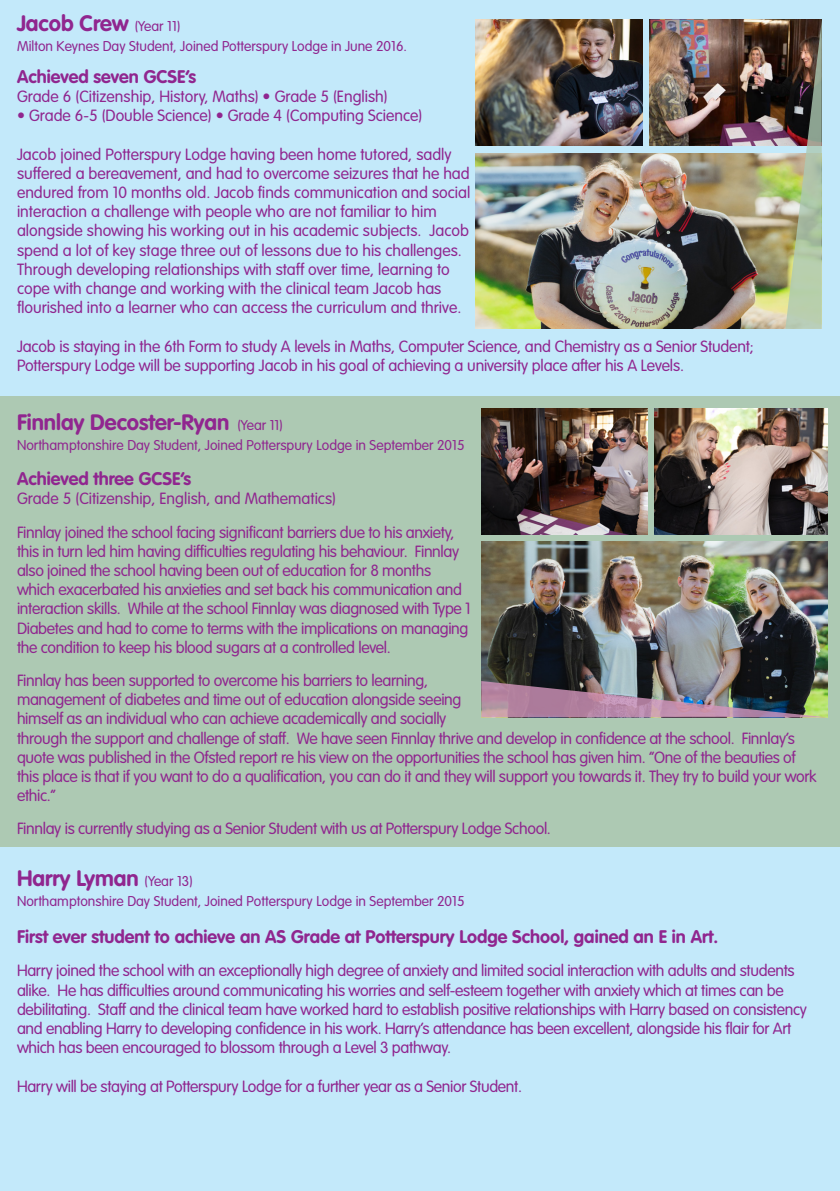
<style>
.page{position:relative;width:840px;height:1191px;background:#fff}
.page>*{position:absolute;margin:0;border:0;box-sizing:border-box;transform-origin:0 0}
.t1{font:700 22px "VAG Rounded Std";color:#90268f}
.t2{font:700 18px "VAG Rounded Std";color:#90268f}
.t3{font:300 16px/19.2px "VAG Rounded Std";letter-spacing:-.02em;color:#90268f}
.t4{font:300 16px/19.2px "VAG Rounded Std";color:#90268f}
.t5{font:300 14px "VAG Rounded Std";color:#90268f}
.s1{font-weight:300;font-size:14px}
</style>
<div class="page">
<div style="left:0;top:846px;width:839px;height:345px;background:#c3e9fa"></div>
<div style="left:0;top:0;width:839px;height:395px;background:#c3e9fa"></div>
<div style="left:0;top:395px;width:839px;height:451px;background:#adc9b3"></div>
<img style="left:475px;top:153px;width:309px;height:176px">
<img style="left:475px;top:20px;width:166px;height:126px">
<img style="left:649px;top:20px;width:135px;height:126px">
<img style="left:481px;top:541px;width:346px;height:140px">
<img style="left:481px;top:408px;width:166px;height:126px">
<img style="left:654px;top:408px;width:173px;height:126px">
<img style="left:784px;top:20px;width:37px;height:309px">
<img style="left:481px;top:681px;width:346px;height:36px">
<p class="t1" style="left:17px;top:10px;width:165px">Jacob Crew <span class="s1">(Year 11)</span></p>
<p class="t5" style="left:17px;top:38px;width:391px">Milton Keynes Day Student, Joined Potterspury Lodge in June 2016.</p>
<p class="t2" style="left:17px;top:66px;width:180px">Achieved seven GCSE’s</p>
<p class="t4" style="left:17px;top:87px;width:372px">Grade 6 (Citizenship, History, Maths) • Grade 5 (English)</p>
<p class="t4" style="left:17px;top:106px;width:406px">• Grade 6-5 (Double Science) • Grade 4 (Computing Science)</p>
<p class="t4" style="left:17px;top:145px;width:454px">Jacob joined Potterspury Lodge having been home tutored, sadly suffered a bereavement, and had to overcome seizures that he had endured from 10 months old. Jacob finds communication and social interaction a challenge with people who are not familiar to him alongside showing his working out in his academic subjects. Jacob spend a lot of key stage three out of lessons due to his challenges.<br>Through developing relationships with staff over time, learning to cope with change and working with the clinical team Jacob has flourished into a learner who can access the curriculum and thrive.</p>
<p class="t3" style="left:17px;top:337px;width:738px">Jacob is staying in the 6th Form to study A levels in Maths, Computer Science, and Chemistry as a Senior Student;<br>Potterspury Lodge will be supporting Jacob in his goal of achieving a university place after his A Levels.</p>
<p class="t1" style="left:17px;top:409px;width:267px">Finnlay Decoster-Ryan <span class="s1">(Year 11)</span></p>
<p class="t5" style="left:17px;top:436px;width:449px">Northamptonshire Day Student, Joined Potterspury Lodge in September 2015</p>
<p class="t2" style="left:17px;top:468px;width:175px">Achieved three GCSE’s</p>
<p class="t4" style="left:17px;top:490px;width:320px">Grade 5 (Citizenship, English, and Mathematics)</p>
<p class="t3" style="left:17px;top:523px;width:455px">Finnlay joined the school facing significant barriers due to his anxiety, this in turn led him having difficulties regulating his behaviour. Finnlay also joined the school having been out of education for 8 months which exacerbated his anxieties and set back his communication and interaction skills. While at the school Finnlay was diagnosed with Type 1<br>Diabetes and had to come to terms with the implications on managing the condition to keep his blood sugars at a controlled level.</p>
<p class="t3" style="left:17px;top:671px;width:800px">Finnlay has been supported to overcome his barriers to learning,<br>management of diabetes and time out of education alongside seeing<br>himself as an individual who can achieve academically and socially<br>through the support and challenge of staff. We have seen Finnlay thrive and develop in confidence at the school. Finnlay’s quote was published in the Ofsted report re his view on the opportunities the school has given him. “One of the beauties of this place is that if you want to do a qualification, you can do it and they will support you towards it. They try to build your work ethic.”</p>
<p class="t3" style="left:17px;top:820px;width:535px">Finnlay is currently studying as a Senior Student with us at Potterspury Lodge School.</p>
<p class="t1" style="left:17px;top:865px;width:177px">Harry Lyman <span class="s1">(Year 13)</span></p>
<p class="t5" style="left:17px;top:893px;width:449px">Northamptonshire Day Student, Joined Potterspury Lodge in September 2015</p>
<p class="t2" style="left:17px;top:926px;width:702px">First ever student to achieve an AS Grade at Potterspury Lodge School, gained an E in Art.</p>
<p class="t3" style="left:17px;top:961px;width:791px">Harry joined the school with an exceptionally high degree of anxiety and limited social interaction with adults and students alike. He has difficulties around communicating his worries and self-esteem together with anxiety which at times can be debilitating. Staff and the clinical team have worked hard to establish positive relationships with Harry based on consistency and enabling Harry to developing confidence in his work. Harry’s attendance has been excellent, alongside his flair for Art which has been encouraged to blossom through a Level 3 pathway.</p>
<p class="t3" style="left:17px;top:1077px;width:506px">Harry will be staying at Potterspury Lodge for a further year as a Senior Student.</p>
</div>
